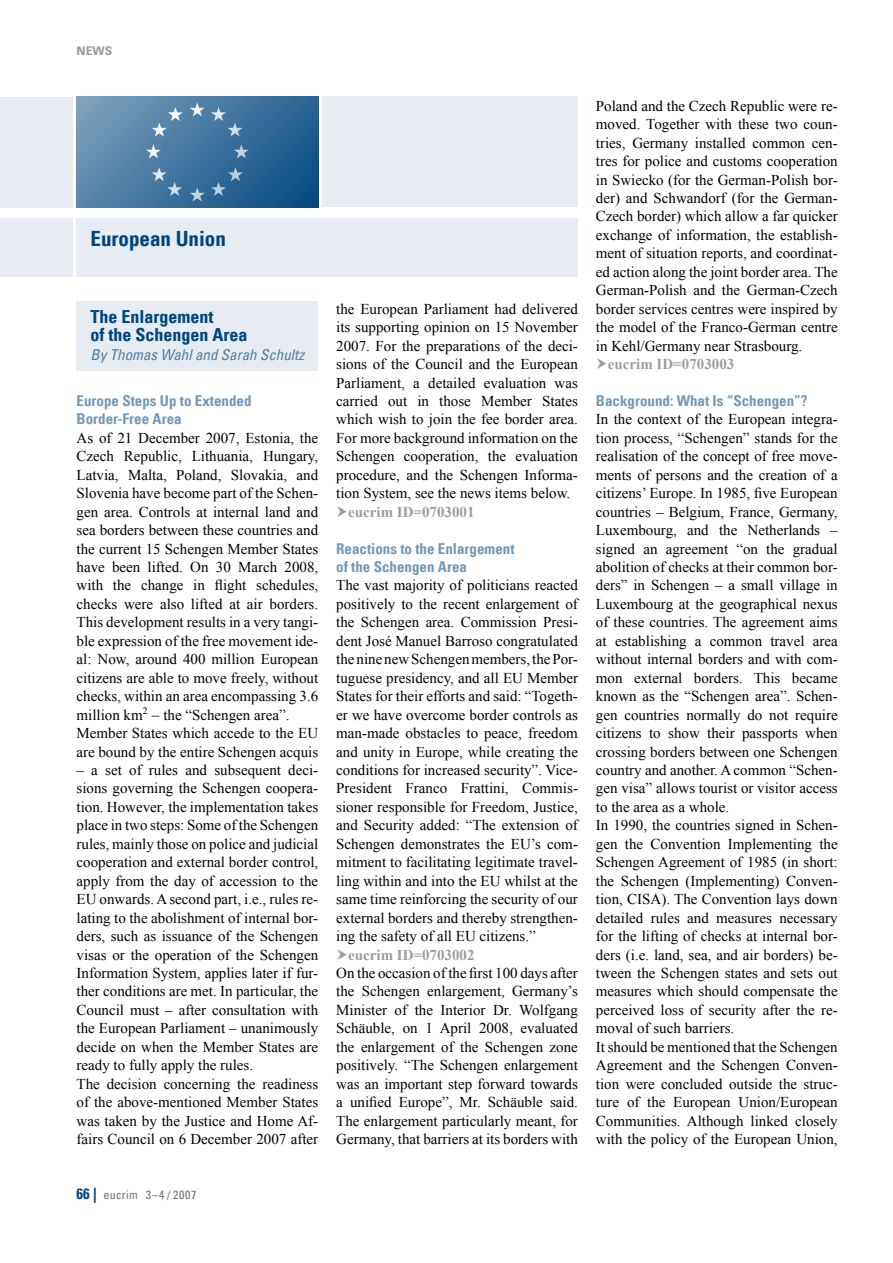
<style>
.page{position:relative;width:893px;height:1263px;background:#fff}
.page>*{position:absolute;margin:0;border:0;box-sizing:border-box;transform-origin:0 0}
.t1{font:700 condensed 21px "Univers LT";color:#00457d}
.t2{font:700 condensed 18px/18px "Univers LT";color:#00457d}
.t3{font:15px/18.5px "Times New Roman";color:#000;text-align:justify}
.t4{font:700 condensed 15px/18.5px "Univers LT";color:#7399b7}
.t5{font:700 15px "Times New Roman";color:#9c9d9f}
.t6{font:italic condensed 15px "Univers LT";color:#4d7da4}
.t7{font:condensed 12px "Univers LT";letter-spacing:.025em;color:#707173}
.t8{font:700 condensed 12px "Univers LT";color:#9c9d9f;scale:1.15 1}
.s1{font-weight:700;font-size:15px;color:#00457d}
</style>
<div class="page">
<div style="left:77px;top:301px;width:241px;height:70px;background:#e6ecf2"></div>
<div style="left:77px;top:218px;width:501px;height:59px;background:#e6ecf2"></div>
<div style="left:0;top:97px;width:72px;height:110px;background:#e6ecf2"></div>
<svg style="left:77px;top:96px;width:241px;height:111px;background:#42759e"></svg>
<svg style="left:146px;top:102px;width:103px;height:100px;background:#4d7da4"></svg>
<div style="left:0;top:218px;width:72px;height:59px;background:#e6ecf2"></div>
<div style="left:322px;top:97px;width:256px;height:110px;background:#e6ecf2"></div>
<p class="t8" style="left:77px;top:44px;width:33px">NEWS</p>
<h1 class="t1" style="left:91px;top:226px;width:137px">European Union</h1>
<p class="t2" style="left:91px;top:307px;width:158px">The Enlargement<br>of the Schengen Area</p>
<p class="t6" style="left:91px;top:345px;width:215px">By Thomas Wahl and Sarah Schultz</p>
<p class="t4" style="left:77px;top:391px;width:176px">Europe Steps Up to Extended<br>Border-Free Area</p>
<p class="t3" style="left:77px;top:428px;width:243px;text-align:left">As of 21 December 2007, Estonia, the Czech Republic, Lithuania, Hungary, Latvia, Malta, Poland, Slovakia, and Slovenia have become part of the Schen&shy;gen area. Controls at internal land and sea borders between these countries and the current 15 Schengen Member States have been lifted. On 30 March 2008, with the change in flight schedules, checks were also lifted at air borders.<br>This development results in a very tangi&shy;ble expression of the free movement ide&shy;al: Now, around 400 million European citizens are able to move freely, without checks, within an area encompassing 3.6 million km<sup>2</sup> − the “Schengen area”.<br>Member States which accede to the EU are bound by the entire Schengen acquis</p>
<p class="t3" style="left:77px;top:760px;width:243px;text-align:left">– a set of rules and subsequent deci&shy;sions governing the Schengen coopera&shy;tion. However, the implementation takes place in two steps: Some of the Schengen rules, mainly those on police and judicial cooperation and external border control, apply from the day of accession to the EU onwards. A second part, i.e., rules re&shy;lating to the abolishment of internal bor&shy;ders, such as issuance of the Schengen visas or the operation of the Schengen Information System, applies later if fur&shy;ther conditions are met. In particular, the Council must – after consultation with the European Parliament – unanimously decide on when the Member States are ready to fully apply the rules.<br>The decision concerning the readiness of the above-mentioned Member States was taken by the Justice and Home Af&shy;fairs Council on 6 December 2007 after</p>
<p class="t7" style="left:77px;top:1187px;width:122px"><span class="s1">66 |</span> eucrim 3–4 / 2007</p>
<p class="t3" style="left:336px;top:299px;width:243px">the European Parliament had delivered its supporting opinion on 15 November 2007. For the preparations of the deci&shy;sions of the Council and the European Parliament, a detailed evaluation was carried out in those Member States which wish to join the fee border area.<br>For more background information on the Schengen cooperation, the evaluation procedure, and the Schengen Informa&shy;tion System, see the news items below.</p>
<p class="t5" style="left:348px;top:501px;width:128px">eucrim ID=0703001</p>
<p class="t4" style="left:336px;top:539px;width:180px">Reactions to the Enlargement of the Schengen Area</p>
<p class="t3" style="left:336px;top:576px;width:243px">The vast majority of politicians reacted positively to the recent enlargement of the Schengen area. Commission Presi&shy;dent José Manuel Barroso congratulated the nine new Schengen members, the Por&shy;tuguese presidency, and all EU Member States for their efforts and said: “Togeth&shy;er we have overcome border controls as man-made obstacles to peace, freedom and unity in Europe, while creating the conditions for increased security”. Vice-President Franco Frattini, Commis&shy;sioner responsible for Freedom, Justice, and Security added: “The extension of Schengen demonstrates the EU’s com&shy;mitment to facilitating legitimate travel&shy;ling within and into the EU whilst at the same time reinforcing the security of our external borders and thereby strengthen&shy;ing the safety of all EU citizens.”</p>
<p class="t5" style="left:348px;top:944px;width:128px">eucrim ID=0703002</p>
<p class="t3" style="left:336px;top:963px;width:243px">On the occasion of the first 100 days after the Schengen enlargement, Germany’s Minister of the Interior Dr. Wolfgang Schäuble, on 1 April 2008, evaluated the enlargement of the Schengen zone positively. “The Schengen enlargement was an important step forward towards a unified Europe”, Mr. Schäuble said.<br>The enlargement particularly meant, for Germany, that barriers at its borders with</p>
<p class="t3" style="left:596px;top:96px;width:243px">Poland and the Czech Republic were re&shy;moved. Together with these two coun&shy;tries, Germany installed common cen&shy;tres for police and customs cooperation in Swiecko (for the German-Polish bor&shy;der) and Schwandorf (for the German-Czech border) which allow a far quicker exchange of information, the establish&shy;ment of situation reports, and coordinat&shy;ed action along the joint border area. The German-Polish and the German-Czech border services centres were inspired by the model of the Franco-German centre in Kehl/Germany near Strasbourg.</p>
<p class="t5" style="left:608px;top:354px;width:128px">eucrim ID=0703003</p>
<p class="t4" style="left:596px;top:391px;width:213px">Background: What Is “Schengen”?</p>
<p class="t3" style="left:596px;top:410px;width:243px;text-align:left">In the context of the European integra&shy;tion process, “Schengen” stands for the realisation of the concept of free move&shy;ments of persons and the creation of a citizens’ Europe. In 1985, five European countries – Belgium, France, Germany, Luxembourg, and the Netherlands – signed an agreement “on the gradual abolition of checks at their common bor&shy;ders” in Schengen – a small village in Luxembourg at the geographical nexus of these countries. The agreement aims at establishing a common travel area without internal borders and with com&shy;mon external borders. This became known as the “Schengen area”. Schen&shy;gen countries normally do not require citizens to show their passports when crossing borders between one Schengen country and another. A common “Schen&shy;gen visa” allows tourist or visitor access to the area as a whole.<br>In 1990, the countries signed in Schen&shy;gen the Convention Implementing the Schengen Agreement of 1985 (in short: the Schengen (Implementing) Conven&shy;tion, CISA). The Convention lays down detailed rules and measures necessary for the lifting of checks at internal bor&shy;ders (i.e. land, sea, and air borders) be&shy;tween the Schengen states and sets out measures which should compensate the perceived loss of security after the re&shy;moval of such barriers.<br>It should be mentioned that the Schengen Agreement and the Schengen Conven&shy;tion were concluded outside the struc&shy;ture of the European Union/European Communities. Although linked closely with the policy of the European Union,</p>
</div>
